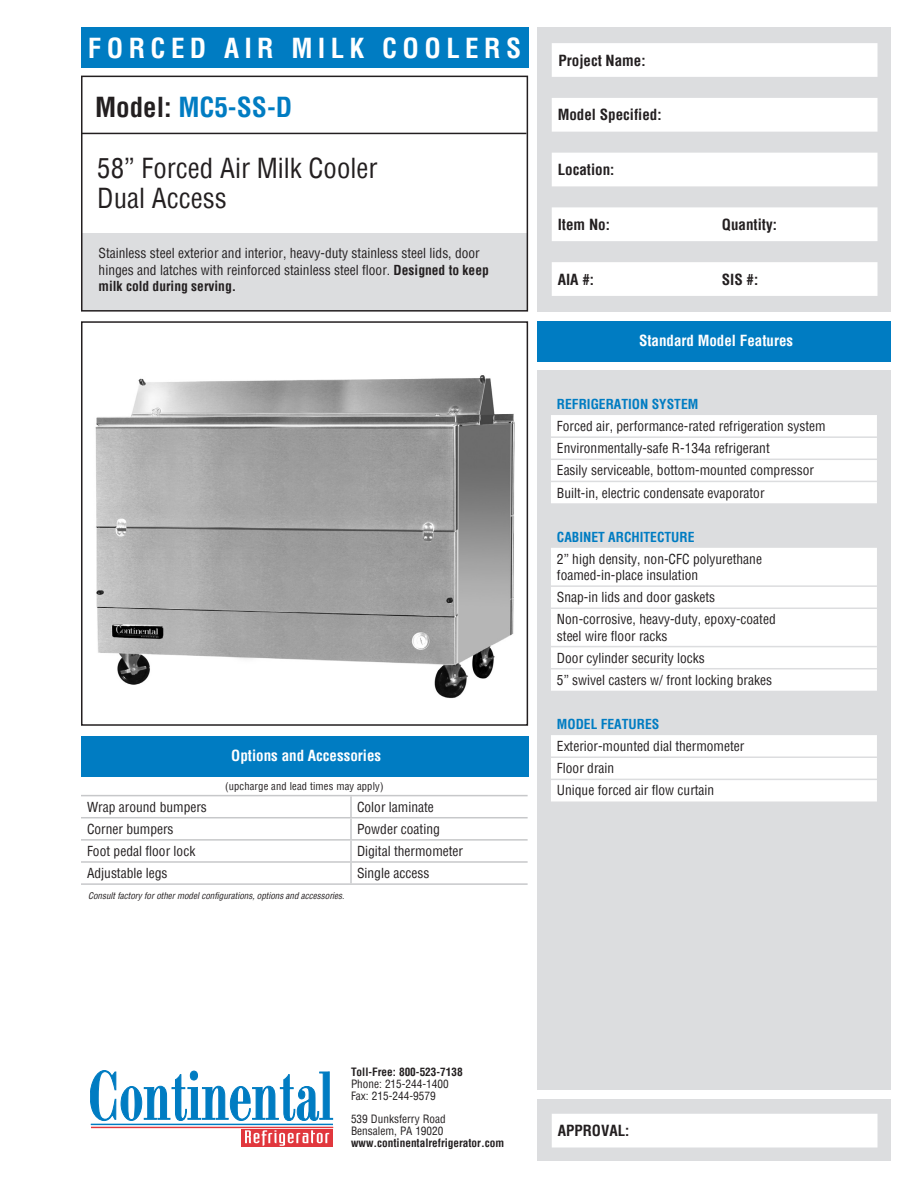
<style>
.page{position:relative;width:918px;height:1188px;background:#fff}
.page>*{position:absolute;margin:0;border:0;box-sizing:border-box;transform-origin:0 0}
.t1{font:condensed 27px "Helvetica";color:#231f20}
.t2{font:700 condensed 27px "Helvetica";letter-spacing:.2em;color:#fff}
.t3{font:700 condensed 27px "Helvetica";color:#007cc2}
.t4{font:700 condensed 15px "Helvetica";color:#231f20}
.t5{font:700 condensed 15px "Helvetica";color:#fff}
.t6{font:condensed 13.5px/16.2px "Helvetica";color:#231f20}
.t7{font:700 condensed 13.5px "Helvetica";color:#007cc2}
.t8{font:700 condensed 13.5px "Helvetica";color:#231f20}
.t9{font:condensed 11.25px "Helvetica";color:#231f20}
.t10{font:700 condensed 11.25px "Helvetica";color:#231f20}
.t11{font:condensed 10.5px "Helvetica";letter-spacing:.015em;color:#231f20}
.t12{font:italic condensed 9px "Helvetica";color:#231f20}
.s1{color:#231f20}
.s2{font-weight:700}
</style>
<div class="page">
<div style="left:538px;top:1099px;width:353px;height:62px;background:#dcdddf"></div>
<div style="left:81px;top:233px;width:446px;height:77px;background:#dcdddf"></div>
<div style="left:81px;top:321px;width:447px;height:405px;border:2px solid #231f20"></div>
<div style="left:538px;top:321px;width:353px;height:40px;background:#007cc2"></div>
<div style="left:538px;top:370px;width:353px;height:720px;background:#dcdddf"></div>
<div style="left:538px;top:27px;width:353px;height:285px;background:#dcdddf"></div>
<svg style="left:90px;top:1070px;width:243px;height:51px"></svg>
<hr style="left:91px;top:1124px;width:242px;height:1px;background:#007cc2">
<hr style="left:91px;top:1127px;width:242px;height:1px;background:#e1373d">
<div style="left:241px;top:1129px;width:92px;height:17px;background:#e1373d"></div>
<svg style="left:245px;top:1130px;width:84px;height:16px"></svg>
<svg style="left:552px;top:43px;width:326px;height:253px;fill:#fff"></svg>
<div style="left:81px;top:76px;width:447px;height:236px;border:2px solid #231f20"></div>
<div style="left:81px;top:27px;width:447px;height:40px;background:#007cc2"></div>
<div style="left:552px;top:1114px;width:326px;height:34px;background:#fff"></div>
<div style="left:81px;top:736px;width:447px;height:40px;background:#007cc2"></div>
<hr style="left:81px;top:133px;width:445px;height:1px;background:#231f20">
<hr style="left:81px;top:795px;width:270px;height:1px;background:#c7c8ca">
<hr style="left:351px;top:795px;width:177px;height:1px;background:#c7c8ca">
<hr style="left:350px;top:796px;width:2px;height:21px;background:#c7c8ca">
<hr style="left:81px;top:817px;width:270px;height:1px;background:#c7c8ca">
<hr style="left:351px;top:817px;width:177px;height:1px;background:#c7c8ca">
<hr style="left:350px;top:818px;width:2px;height:21px;background:#c7c8ca">
<hr style="left:81px;top:839px;width:270px;height:2px;background:#c7c8ca">
<hr style="left:351px;top:839px;width:177px;height:2px;background:#c7c8ca">
<hr style="left:350px;top:841px;width:2px;height:20px;background:#c7c8ca">
<hr style="left:81px;top:861px;width:270px;height:2px;background:#c7c8ca">
<hr style="left:351px;top:861px;width:177px;height:2px;background:#c7c8ca">
<hr style="left:350px;top:863px;width:2px;height:20px;background:#c7c8ca">
<hr style="left:81px;top:883px;width:270px;height:2px;background:#c7c8ca">
<hr style="left:351px;top:883px;width:177px;height:2px;background:#c7c8ca">
<img style="left:95px;top:375px;width:420px;height:324px">
<div style="left:551px;top:415px;width:326px;height:44px;background:#fff"></div>
<svg style="left:551px;top:460px;width:326px;height:341px;fill:#fff"></svg>
<svg style="left:551px;top:504px;width:326px;height:209px;fill:#fff"></svg>
<hr style="left:551px;top:585px;width:326px;height:2px;background:#dcdddf">
<hr style="left:551px;top:608px;width:326px;height:1px;background:#dcdddf">
<hr style="left:551px;top:646px;width:326px;height:1px;background:#dcdddf">
<hr style="left:551px;top:668px;width:326px;height:1px;background:#dcdddf">
<hr style="left:551px;top:756px;width:326px;height:2px;background:#dcdddf">
<hr style="left:551px;top:436px;width:326px;height:2px;background:#dcdddf">
<hr style="left:551px;top:481px;width:326px;height:1px;background:#dcdddf">
<hr style="left:551px;top:779px;width:326px;height:1px;background:#dcdddf">
<p class="t2" style="left:88px;top:30px;width:435px">FORCED AIR MILK COOLERS</p>
<p class="t3" style="left:95px;top:89px;width:199px"><span class="s1">Model:</span> MC5-SS-D</p>
<p class="t1" style="left:97px;top:150px;width:282px">58” Forced Air Milk Cooler</p>
<p class="t1" style="left:97px;top:180px;width:131px">Dual Access</p>
<p class="t6" style="left:99px;top:245px;width:392px">Stainless steel exterior and interior, heavy-duty stainless steel lids, door hinges and latches with reinforced stainless steel floor. <span class="s2">Designed to keep</span></p>
<p class="t8" style="left:99px;top:277px;width:139px">milk cold during serving.</p>
<p class="t5" style="left:231px;top:746px;width:151px">Options and Accessories</p>
<p class="t11" style="left:225px;top:779px;width:160px">(upcharge and lead times may apply)</p>
<p class="t6" style="left:87px;top:798px;width:121px">Wrap around bumpers</p>
<p class="t6" style="left:357px;top:798px;width:78px">Color laminate</p>
<p class="t6" style="left:87px;top:821px;width:88px">Corner bumpers</p>
<p class="t6" style="left:357px;top:821px;width:84px">Powder coating</p>
<p class="t6" style="left:87px;top:843px;width:110px">Foot pedal floor lock</p>
<p class="t6" style="left:357px;top:843px;width:108px">Digital thermometer</p>
<p class="t6" style="left:87px;top:865px;width:82px">Adjustable legs</p>
<p class="t6" style="left:357px;top:865px;width:74px">Single access</p>
<p class="t12" style="left:88px;top:890px;width:258px">Consult factory for other model configurations, options and accessories.</p>
<p class="t4" style="left:559px;top:50px;width:89px">Project Name:</p>
<p class="t4" style="left:558px;top:105px;width:105px">Model Specified:</p>
<p class="t4" style="left:558px;top:160px;width:58px">Location:</p>
<p class="t4" style="left:558px;top:215px;width:54px">Item No:</p>
<p class="t4" style="left:722px;top:215px;width:57px">Quantity:</p>
<p class="t4" style="left:558px;top:269px;width:38px">AIA #:</p>
<p class="t4" style="left:722px;top:269px;width:38px">SIS #:</p>
<p class="t5" style="left:639px;top:331px;width:156px">Standard Model Features</p>
<p class="t7" style="left:557px;top:395px;width:143px">REFRIGERATION SYSTEM</p>
<p class="t6" style="left:557px;top:418px;width:270px">Forced air, performance-rated refrigeration system</p>
<p class="t6" style="left:557px;top:440px;width:214px">Environmentally-safe R-134a refrigerant</p>
<p class="t6" style="left:557px;top:462px;width:259px">Easily serviceable, bottom-mounted compressor</p>
<p class="t6" style="left:557px;top:484px;width:209px">Built-in, electric condensate evaporator</p>
<p class="t7" style="left:557px;top:528px;width:139px">CABINET ARCHITECTURE</p>
<p class="t6" style="left:557px;top:551px;width:207px">2” high density, non-CFC polyurethane</p>
<p class="t6" style="left:557px;top:567px;width:143px">foamed-in-place insulation</p>
<p class="t6" style="left:557px;top:589px;width:160px">Snap-in lids and door gaskets</p>
<p class="t6" style="left:557px;top:611px;width:220px">Non-corrosive, heavy-duty, epoxy-coated</p>
<p class="t6" style="left:557px;top:627px;width:112px">steel wire floor racks</p>
<p class="t6" style="left:557px;top:649px;width:150px">Door cylinder security locks</p>
<p class="t6" style="left:557px;top:672px;width:217px">5” swivel casters w/ front locking brakes</p>
<p class="t7" style="left:557px;top:715px;width:104px">MODEL FEATURES</p>
<p class="t6" style="left:557px;top:738px;width:189px">Exterior-mounted dial thermometer</p>
<p class="t6" style="left:557px;top:760px;width:59px">Floor drain</p>
<p class="t6" style="left:557px;top:782px;width:159px">Unique forced air flow curtain</p>
<p class="t10" style="left:351px;top:1065px;width:113px">Toll-Free: 800-523-7138</p>
<p class="t9" style="left:351px;top:1077px;width:99px">Phone: 215-244-1400</p>
<p class="t9" style="left:351px;top:1089px;width:86px">Fax: 215-244-9579</p>
<p class="t9" style="left:351px;top:1112px;width:96px">539 Dunksferry Road</p>
<p class="t9" style="left:351px;top:1124px;width:94px">Bensalem, PA 19020</p>
<p class="t10" style="left:351px;top:1135px;width:155px">www.continentalrefrigerator.com</p>
<p class="t4" style="left:558px;top:1121px;width:73px">APPROVAL:</p>
</div>
